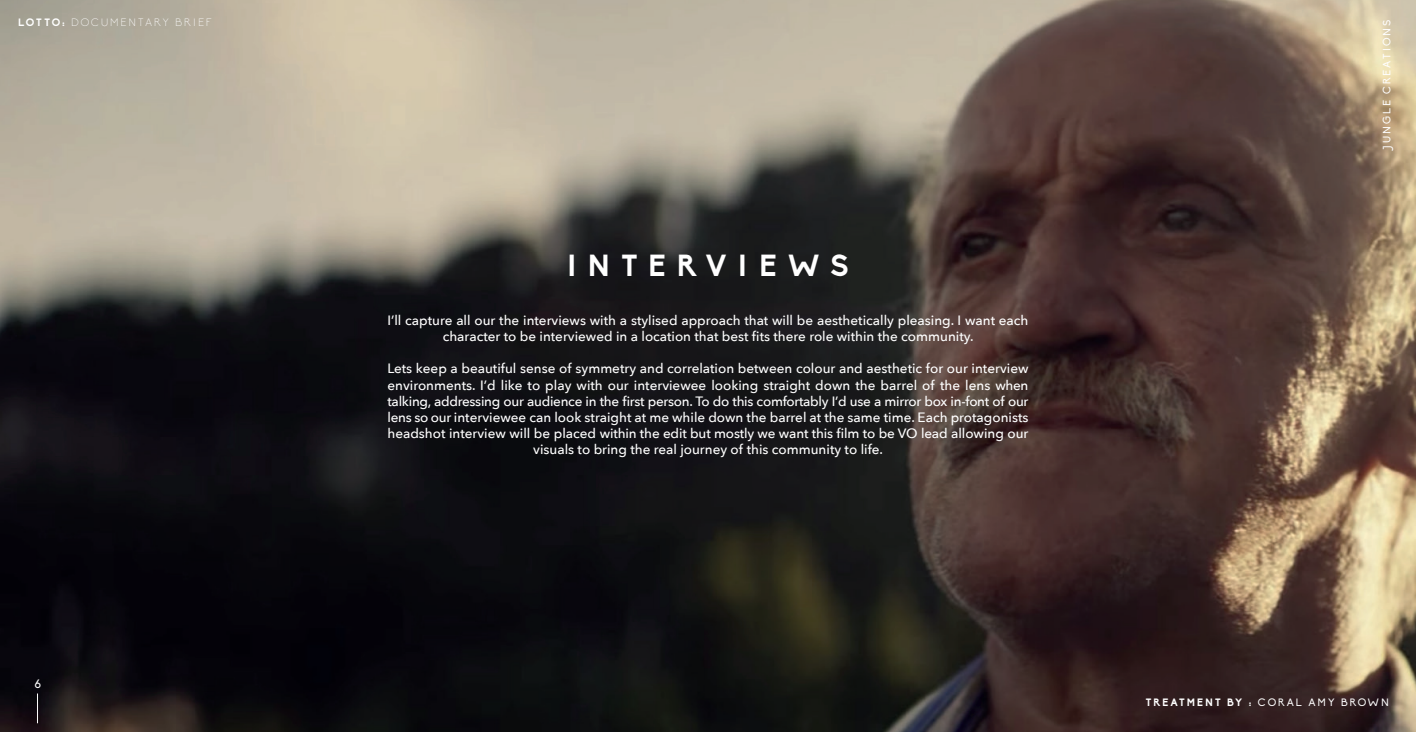
<style>
.page{position:relative;width:1416px;height:732px;background:#fff}
.page>*{position:absolute;margin:0;border:0;box-sizing:border-box;transform-origin:0 0}
.t1{font:700 30px "Biko";letter-spacing:.37em;color:#fff}
.t2{font:500 13.5px/16.2px "Avenir Next";color:#fff;text-align:center}
.t3{font:12px "Biko";color:#fff}
.t4{font:10.5px "Biko";letter-spacing:.19em;color:#fff}
.t5{font:300 10.5px "Biko";letter-spacing:.19em;color:#fff}
.s1{font-weight:700}
</style>
<div class="page">
<img style="left:0;top:0;width:1416px;height:731px">
<hr style="left:37px;top:693px;width:1px;height:30px;background:#fff">
<p class="t5" style="left:18px;top:16px;width:195px"><span class="s1">LOTTO:</span> DOCUMENTARY BRIEF</p>
<p class="t3" style="left:35px;top:677px;width:8px">6</p>
<h1 class="t1" style="left:567px;top:247px;width:283px">INTERVIEWS</h1>
<p class="t2" style="left:387px;top:311px;width:642px">I’ll capture all our the interviews with a stylised approach that will be aesthetically pleasing. I want each character to be interviewed in a location that best fits there role within the community.</p>
<p class="t2" style="left:387px;top:360px;width:642px">Lets keep a beautiful sense of symmetry and correlation between colour and aesthetic for our interview environments. I’d like to play with our interviewee looking straight down the barrel of the lens when talking, addressing our audience in the first person. To do this comfortably I’d use a mirror box in-font of our lens so our interviewee can look straight at me while down the barrel at the same time. Each protagonists headshot interview will be placed within the edit but mostly we want this film to be VO lead allowing our visuals to bring the real journey of this community to life.</p>
<p class="t4" style="left:1381px;top:149px;width:131px;rotate:-90deg">JUNGLE CREATIONS</p>
<p class="t4" style="left:1146px;top:696px;width:244px"><span class="s1">TREATMENT BY :</span> CORAL AMY BROWN</p>
</div>
